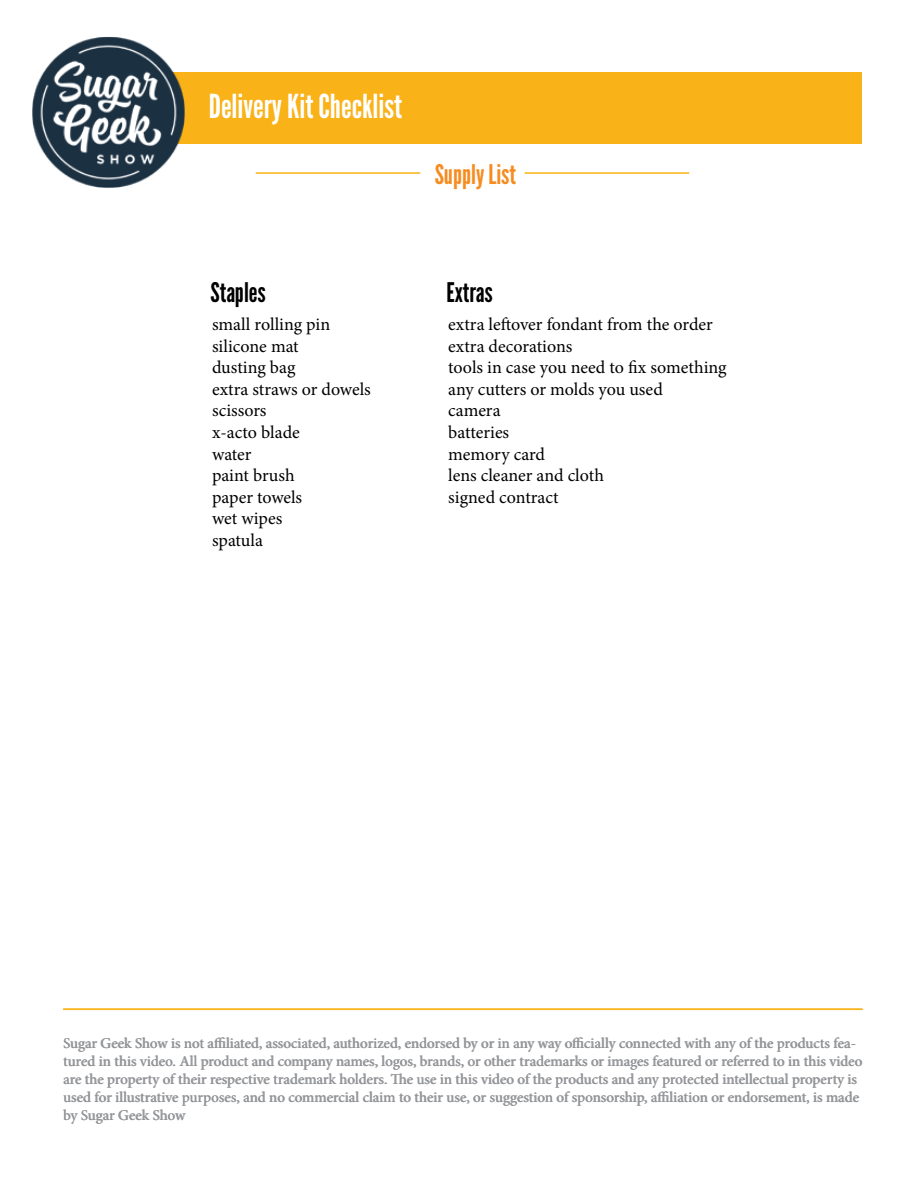
<style>
.page{position:relative;width:918px;height:1188px;background:#fff}
.page>*{position:absolute;margin:0;border:0;box-sizing:border-box;transform-origin:0 0}
.t1{font:33px "League Gothic";color:#fff}
.t2{font:27px "League Gothic";color:#000}
.t3{font:27px "League Gothic";color:#f68b1f}
.t4{font:18px/21.6px "Minion Pro";color:#000}
.t5{font:15px/18px "Minion Pro";color:#939598}
</style>
<div class="page">
<hr style="left:64px;top:1009px;width:799px;height:1px;background:#f9b218">
<div style="left:52px;top:72px;width:810px;height:72px;background:#f9b218"></div>
<img style="left:32px;top:36px;width:153px;height:152px">
<hr style="left:256px;top:172px;width:164px;height:2px;background:#f9b218">
<hr style="left:63px;top:1009px;width:799px;height:1px;background:#f9b218">
<hr style="left:525px;top:172px;width:164px;height:2px;background:#f9b218">
<h1 class="t1" style="left:209px;top:87px;width:195px">Delivery Kit Checklist</h1>
<h2 class="t3" style="left:435px;top:158px;width:83px">Supply List</h2>
<h2 class="t2" style="left:211px;top:277px;width:57px">Staples</h2>
<h2 class="t2" style="left:446px;top:277px;width:48px">Extras</h2>
<p class="t4" style="left:448px;top:313px;width:280px">extra leftover fondant from the order extra decorations<br>tools in case you need to fix something any cutters or molds you used<br>camera<br>batteries<br>memory card<br>lens cleaner and cloth<br>signed contract</p>
<p class="t4" style="left:212px;top:313px;width:160px">small rolling pin silicone mat<br>dusting bag<br>extra straws or dowels scissors<br>x-acto blade<br>water<br>paint brush<br>paper towels<br>wet wipes<br>spatula</p>
<p class="t5" style="left:63px;top:1034px;width:801px">Sugar Geek Show is not affiliated, associated, authorized, endorsed by or in any way officially connected with any of the products fea&shy;tured in this video. All product and company names, logos, brands, or other trademarks or images featured or referred to in this video are the property of their respective trademark holders. The use in this video of the products and any protected intellectual property is used for illustrative purposes, and no commercial claim to their use, or suggestion of sponsorship, affiliation or endorsement, is made by Sugar Geek Show</p>
<p class="t5" style="left:214px;top:1034px;width:13px">f</p>
<p class="t5" style="left:573px;top:1034px;width:13px">f</p>
<p class="t5" style="left:658px;top:1088px;width:13px">f</p>
</div>
